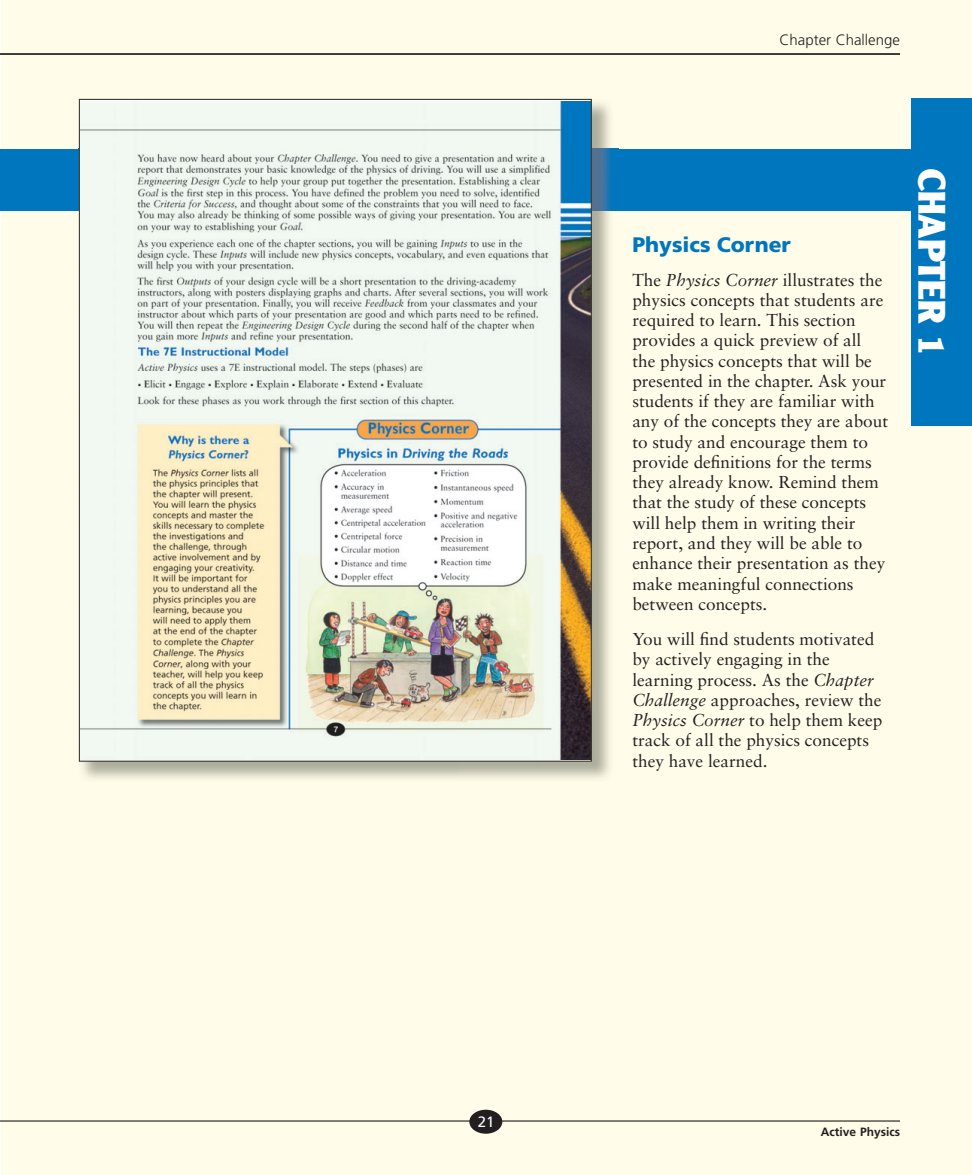
<style>
.page{position:relative;width:972px;height:1175px;background:#fff}
.page>*{position:absolute;margin:0;border:0;box-sizing:border-box;transform-origin:0 0}
.t1{font:900 37.5px "Clearface Gothic LH";color:#fff}
.t2{font:900 21px "Frutiger";color:#0076be}
.t3{font:17.25px/20.2px "Sabon";color:#231f20}
.t4{font:300 15px "Frutiger";color:#231f20}
.t5{font:15px "Frutiger";color:#fff}
.t6{font:700 12px "Frutiger";color:#231f20}
.s1{font-style:italic}
</style>
<div class="page">
<hr style="left:0;top:0;width:1px;height:1174px;background:#fffde9">
<div style="left:1px;top:0;width:971px;height:1174px;background:#fffde9"></div>
<hr style="left:0;top:1120px;width:900px;height:1px;background:#000">
<div style="left:469px;top:1109px;width:33px;height:24px;background:#231f20;border-radius:50%"></div>
<div style="left:0;top:149px;width:944px;height:62px;background:#0076be"></div>
<hr style="left:0;top:54px;width:900px;height:1px;background:#000">
<div style="left:911px;top:99px;width:61px;height:327px;background:#0076be"></div>
<img style="left:592px;top:103px;width:27px;height:46px">
<img style="left:79px;top:211px;width:531px;height:568px">
<img style="left:592px;top:149px;width:18px;height:62px">
<img style="left:81px;top:101px;width:509px;height:658px">
<p class="t5" style="left:478px;top:1115px;width:18px">21</p>
<p class="t4" style="left:780px;top:34px;width:122px">Chapter Challenge</p>
<p class="t2" style="left:632px;top:236px;width:160px">Physics Corner</p>
<p class="t3" style="left:632px;top:271px;width:257px">The <span class="s1">Physics Corner</span> illustrates the physics concepts that students are required to learn. This section provides a quick preview of all the physics concepts that will be presented in the chapter. Ask your students if they are familiar with any of the concepts they are about to study and encourage them to provide definitions for the terms they already know. Remind them that the study of these concepts will help them in writing their report, and they will be able to enhance their presentation as they make meaningful connections between concepts.</p>
<p class="t3" style="left:632px;top:630px;width:252px">You will find students motivated by actively engaging in the learning process. As the <span class="s1">Chapter<br>Challenge</span> approaches, review the<br><span class="s1">Physics Corner</span> to help them keep track of all the physics concepts they have learned.</p>
<h1 class="t1" style="left:945px;top:168px;width:190px;rotate:90deg">CHAPTER 1</h1>
<p class="t6" style="left:821px;top:1127px;width:81px">Active Physics</p>
</div>
